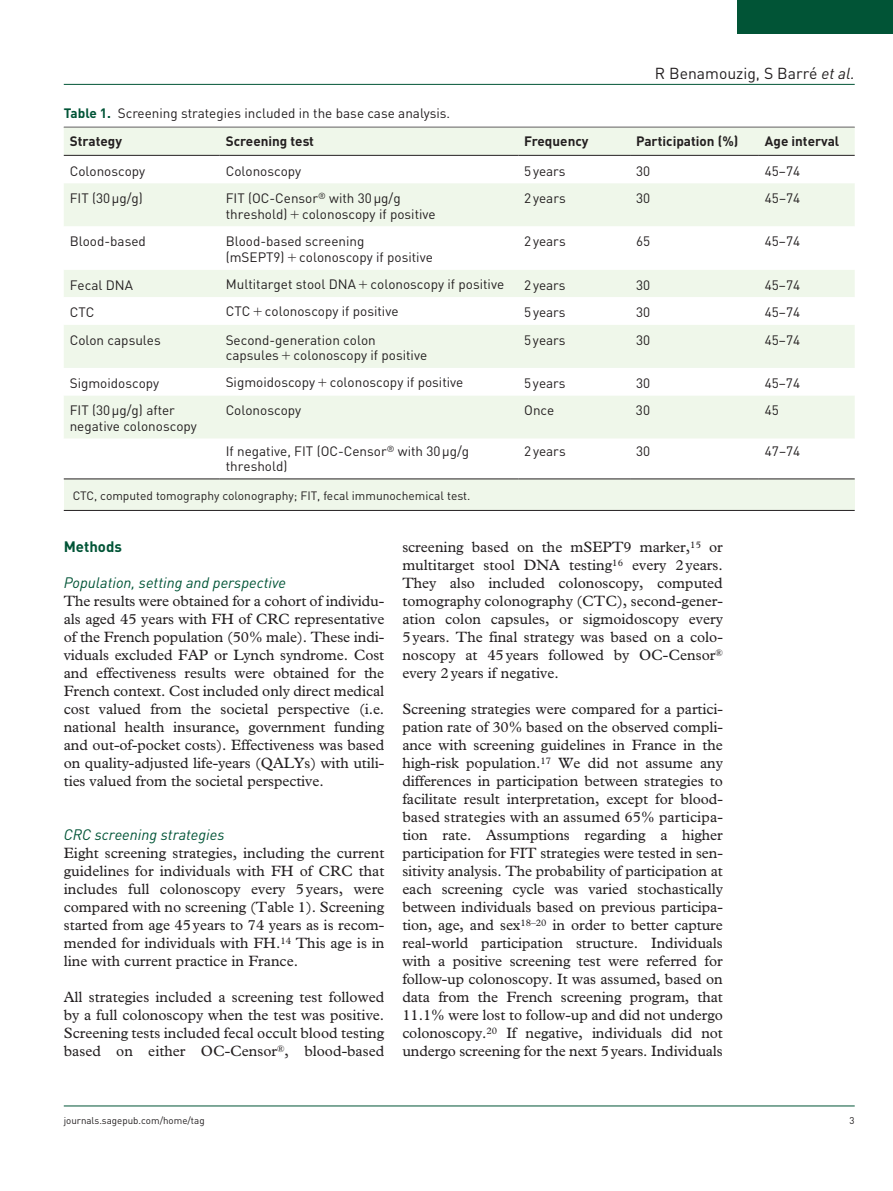
<style>
.page{position:relative;width:893px;height:1191px;background:#fff}
.page>*{position:absolute;margin:0;border:0;box-sizing:border-box;transform-origin:0 0}
.t1{font:15.75px "DIN";color:#231f20}
.t2{font:15px/18px "Plantin Std";color:#231f20;text-align:justify}
.t3{font:italic 15px "DIN";color:#015436}
.t4{font:700 15px "DIN";color:#015436}
.t5{font:13.5px/15.8px "DIN";color:#231f20}
.t6{font:700 13.5px "DIN";color:#231f20}
.t7{font:12px "DIN";color:#231f20}
.t8{font:9.75px "DIN";color:#231f20}
.s1{font-style:italic}
.s2{font-weight:700;color:#015436}
.s3{font-weight:700}
</style>
<div class="page">
<hr style="left:64px;top:84px;width:791px;height:1px;background:#015436">
<hr style="left:64px;top:1105px;width:791px;height:1px;background:#015436">
<div style="left:738px;top:0;width:155px;height:34px;background:#015436"></div>
<div style="left:64px;top:478px;width:791px;height:32px;background:#eff7ea"></div>
<hr style="left:64px;top:127px;width:791px;height:1px;background:#231f20">
<hr style="left:64px;top:510px;width:791px;height:1px;background:#231f20">
<div style="left:64px;top:128px;width:791px;height:27px;background:#eff7ea"></div>
<svg style="left:64px;top:183px;width:791px;height:256px;fill:#eff7ea"></svg>
<hr style="left:64px;top:155px;width:156px;height:1px;background:#231f20">
<hr style="left:220px;top:155px;width:298px;height:1px;background:#231f20">
<hr style="left:518px;top:155px;width:112px;height:1px;background:#231f20">
<hr style="left:630px;top:155px;width:129px;height:1px;background:#231f20">
<hr style="left:759px;top:155px;width:96px;height:1px;background:#231f20">
<hr style="left:64px;top:478px;width:156px;height:1px;background:#231f20">
<hr style="left:220px;top:478px;width:298px;height:1px;background:#231f20">
<hr style="left:518px;top:478px;width:112px;height:1px;background:#231f20">
<hr style="left:630px;top:478px;width:129px;height:1px;background:#231f20">
<hr style="left:759px;top:478px;width:96px;height:1px;background:#231f20">
<svg style="left:291px;top:211px;width:8px;height:8px"></svg>
<svg style="left:288px;top:254px;width:8px;height:8px"></svg>
<svg style="left:359px;top:281px;width:8px;height:7px"></svg>
<svg style="left:254px;top:308px;width:8px;height:8px"></svg>
<svg style="left:282px;top:352px;width:8px;height:8px"></svg>
<svg style="left:319px;top:379px;width:7px;height:8px"></svg>
<p class="t1" style="left:655px;top:63px;width:201px">R Benamouzig, S Barré <span class="s1">et al.</span></p>
<p class="t5" style="left:70px;top:98px;width:382px;line-height:28.5px;text-indent:-6px"><span class="s2">Table 1.</span> Screening strategies included in the base case analysis.<br><span class="s3">Strategy</span></p>
<p class="t6" style="left:226px;top:133px;width:90px">Screening test</p>
<p class="t6" style="left:524px;top:133px;width:66px">Frequency</p>
<p class="t6" style="left:636px;top:133px;width:104px">Participation (%)</p>
<p class="t6" style="left:765px;top:133px;width:76px">Age interval</p>
<p class="t5" style="left:70px;top:163px;width:77px">Colonoscopy</p>
<p class="t5" style="left:226px;top:163px;width:77px">Colonoscopy</p>
<p class="t5" style="left:524px;top:163px;width:43px">5years</p>
<p class="t5" style="left:636px;top:163px;width:16px">30</p>
<p class="t5" style="left:765px;top:163px;width:37px">45–74</p>
<p class="t5" style="left:70px;top:190px;width:75px">FIT (30µg/g)</p>
<p class="t5" style="left:226px;top:190px;width:212px">FIT (OC-Censor<sup>®</sup> with 30µg/g threshold) colonoscopy if positive</p>
<p class="t5" style="left:524px;top:190px;width:43px">2years</p>
<p class="t5" style="left:636px;top:190px;width:16px">30</p>
<p class="t5" style="left:765px;top:190px;width:37px">45–74</p>
<p class="t5" style="left:70px;top:233px;width:78px">Blood-based</p>
<p class="t5" style="left:226px;top:233px;width:209px">Blood-based screening<br>(mSEPT9) colonoscopy if positive</p>
<p class="t5" style="left:524px;top:233px;width:43px">2years</p>
<p class="t5" style="left:636px;top:233px;width:16px">65</p>
<p class="t5" style="left:765px;top:233px;width:37px">45–74</p>
<p class="t5" style="left:70px;top:277px;width:65px">Fecal DNA</p>
<p class="t5" style="left:226px;top:276px;width:280px">Multitarget stool DNA colonoscopy if positive</p>
<p class="t5" style="left:524px;top:277px;width:43px">2years</p>
<p class="t5" style="left:636px;top:277px;width:16px">30</p>
<p class="t5" style="left:765px;top:277px;width:37px">45–74</p>
<p class="t5" style="left:70px;top:304px;width:26px">CTC</p>
<p class="t5" style="left:226px;top:303px;width:174px">CTC colonoscopy if positive</p>
<p class="t5" style="left:524px;top:304px;width:43px">5years</p>
<p class="t5" style="left:636px;top:304px;width:16px">30</p>
<p class="t5" style="left:765px;top:304px;width:37px">45–74</p>
<p class="t5" style="left:70px;top:332px;width:93px">Colon capsules</p>
<p class="t5" style="left:226px;top:332px;width:203px">Second-generation colon capsules colonoscopy if positive</p>
<p class="t5" style="left:524px;top:332px;width:43px">5years</p>
<p class="t5" style="left:636px;top:332px;width:16px">30</p>
<p class="t5" style="left:765px;top:332px;width:37px">45–74</p>
<p class="t5" style="left:70px;top:375px;width:91px">Sigmoidoscopy</p>
<p class="t5" style="left:226px;top:374px;width:239px">Sigmoidoscopy colonoscopy if positive</p>
<p class="t5" style="left:524px;top:375px;width:43px">5years</p>
<p class="t5" style="left:636px;top:375px;width:16px">30</p>
<p class="t5" style="left:765px;top:375px;width:37px">45–74</p>
<p class="t5" style="left:70px;top:402px;width:129px">FIT (30µg/g) after negative colonoscopy</p>
<p class="t5" style="left:226px;top:402px;width:77px">Colonoscopy</p>
<p class="t5" style="left:524px;top:402px;width:32px">Once</p>
<p class="t5" style="left:636px;top:402px;width:16px">30</p>
<p class="t5" style="left:765px;top:402px;width:16px">45</p>
<p class="t5" style="left:226px;top:443px;width:245px">If negative, FIT (OC-Censor<sup>®</sup> with 30µg/g threshold)</p>
<p class="t5" style="left:524px;top:442px;width:43px">2years</p>
<p class="t5" style="left:636px;top:442px;width:16px">30</p>
<p class="t5" style="left:765px;top:442px;width:37px">47–74</p>
<p class="t7" style="left:73px;top:488px;width:399px">CTC, computed tomography colonography; FIT, fecal immunochemical test.</p>
<p class="t4" style="left:64px;top:537px;width:60px">Methods</p>
<p class="t3" style="left:64px;top:573px;width:224px">Population, setting and perspective</p>
<p class="t2" style="left:64px;top:592px;width:322px">The results were obtained for a cohort of individu&shy;als aged 45 years with FH of CRC representative of the French population (50% male). These indi&shy;viduals excluded FAP or Lynch syndrome. Cost and effectiveness results were obtained for the French context. Cost included only direct medical cost valued from the societal perspective (i.e. national health insurance, government funding and out-of-pocket costs). Effectiveness was based on quality-adjusted life-years (QALYs) with utili&shy;ties valued from the societal perspective.</p>
<p class="t2" style="left:402px;top:538px;width:322px">screening based on the mSEPT9 marker,<sup>15</sup> or multitarget stool DNA testing<sup>16</sup> every 2years.<br>They also included colonoscopy, computed tomography colonography (CTC), second-gener&shy;ation colon capsules, or sigmoidoscopy every 5years. The final strategy was based on a colo&shy;noscopy at 45years followed by OC-Censor<sup>® </sup>every 2years if negative.</p>
<p class="t2" style="left:402px;top:700px;width:322px">Screening strategies were compared for a partici&shy;pation rate of 30% based on the observed compli&shy;ance with screening guidelines in France in the high-risk population.<sup>17</sup> We did not assume any differences in participation between strategies to facilitate result interpretation, except for blood&shy;based strategies with an assumed 65% participa&shy;tion rate. Assumptions regarding a higher participation for FIT strategies were tested in sen&shy;sitivity analysis. The probability of participation at each screening cycle was varied stochastically between individuals based on previous participa&shy;tion, age, and sex<sup>18–20</sup> in order to better capture real-world participation structure. Individuals with a positive screening test were referred for follow-up colonoscopy. It was assumed, based on data from the French screening program, that 11.1% were lost to follow-up and did not undergo colonoscopy.<sup>20</sup> If negative, individuals did not undergo screening for the next 5years. Individuals</p>
<p class="t3" style="left:64px;top:825px;width:162px">CRC screening strategies</p>
<p class="t2" style="left:64px;top:844px;width:322px">Eight screening strategies, including the current guidelines for individuals with FH of CRC that includes full colonoscopy every 5years, were compared with no screening (Table 1). Screening started from age 45years to 74 years as is recom&shy;mended for individuals with FH.<sup>14</sup> This age is in line with current practice in France.</p>
<p class="t2" style="left:64px;top:988px;width:322px">All strategies included a screening test followed by a full colonoscopy when the test was positive.<br>Screening tests included fecal occult blood testing based on either OC-Censor<sup>®</sup>, blood-based</p>
<p class="t8" style="left:64px;top:1114px;width:142px">journals.sagepub.com/home/tag</p>
<p class="t8" style="left:850px;top:1114px;width:7px">3</p>
</div>
